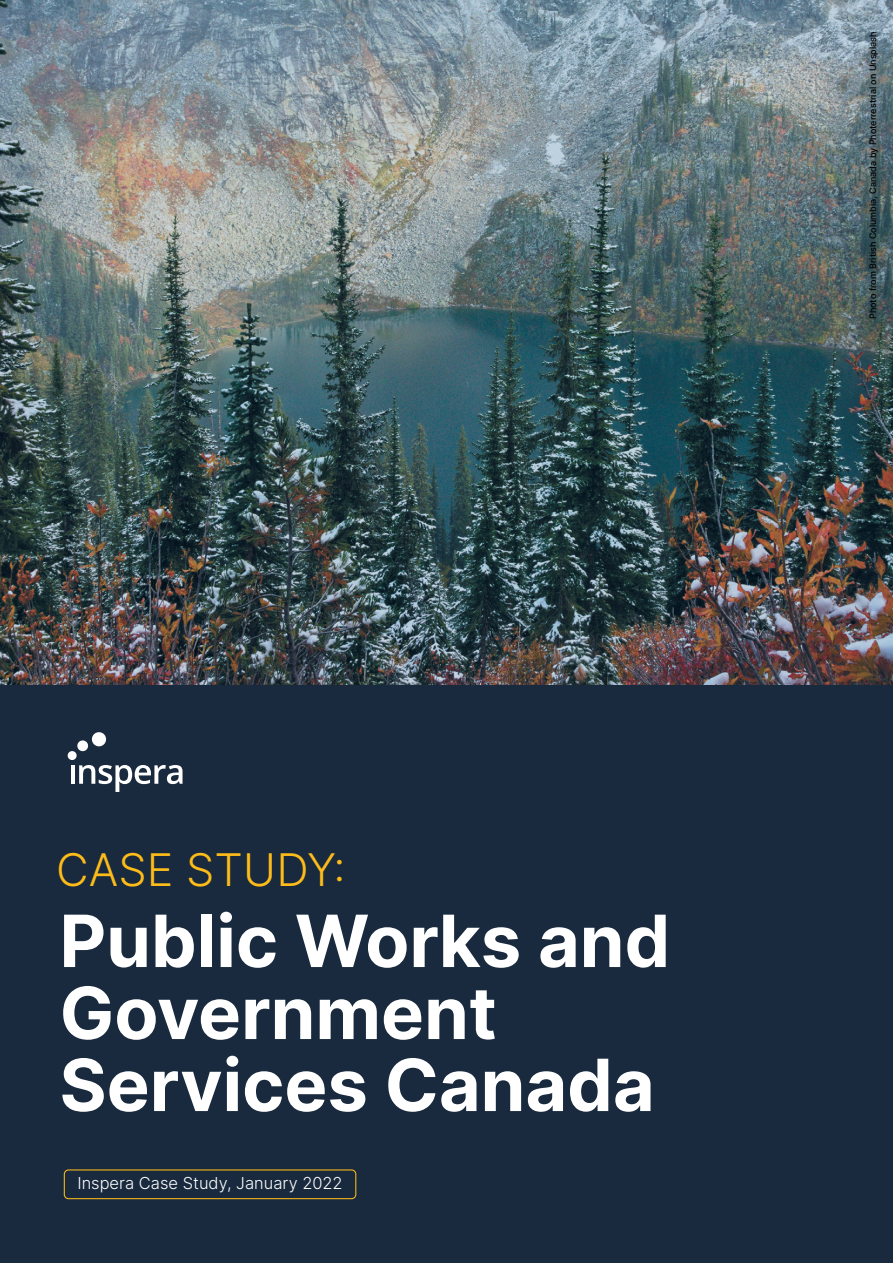
<style>
.page{position:relative;width:893px;height:1263px;background:#fff}
.page>*{position:absolute;margin:0;border:0;box-sizing:border-box;transform-origin:0 0}
.t1{font:700 72px/72px "Inter";color:#fff}
.t2{font:300 45px "Inter";color:#fdbc19}
.t3{font:300 16.5px "Inter";color:#fff}
.t4{font:500 9px "Inter";color:#000}
</style>
<div class="page">
<img style="left:0;top:0;width:893px;height:685px">
<div style="left:0;top:685px;width:893px;height:578px;background:#192a3e"></div>
<svg style="left:68px;top:732px;width:115px;height:60px"></svg>
<div style="left:64px;top:1169px;width:292px;height:30px;border:1px solid #fdbc19;border-radius:4px"></div>
<p class="t4" style="left:866px;top:319px;width:289px;rotate:-90deg">Photo from British Columbia, Canada by Photerrestrial on Unsplash</p>
<h2 class="t2" style="left:56px;top:837px;width:291px">CASE STUDY:</h2>
<h1 class="t1" style="left:60px;top:903px;width:612px">Public Works and<br>Government<br>Services Canada</h1>
<h3 class="t3" style="left:77px;top:1171px;width:267px">Inspera Case Study, January 2022</h3>
</div>
